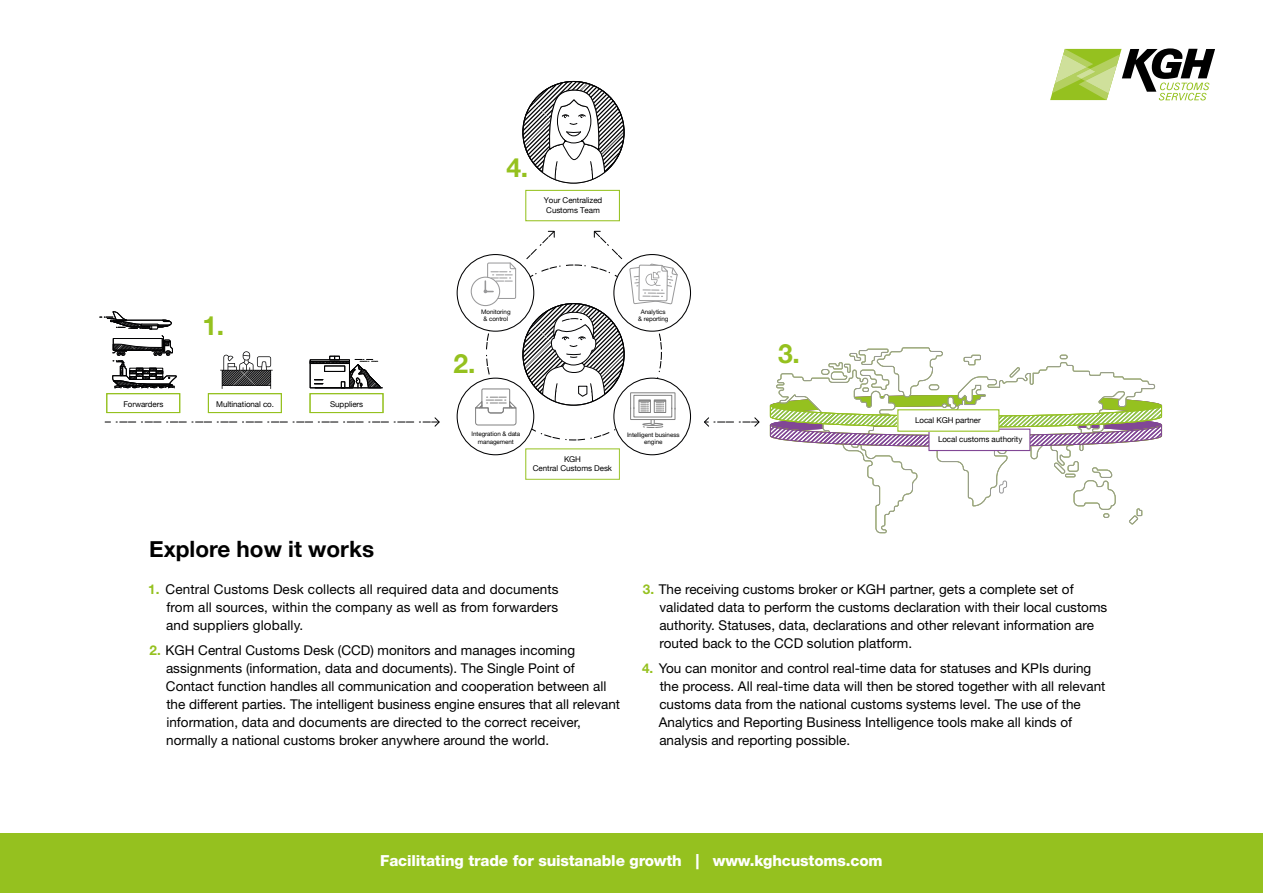
<style>
.page{position:relative;width:1263px;height:893px;background:#fff}
.page>*{position:absolute;margin:0;border:0;box-sizing:border-box;transform-origin:0 0}
.t1{font:700 26.4px "Helvetica Neue";color:#95c11f}
.t2{font:700 22.5px "Helvetica Neue";color:#000}
.t3{font:800 15.3px "Helvetica Neue LT";letter-spacing:-.01em;color:#fff}
.t4{font:13.5px/18px "Helvetica Neue LT";color:#000}
.t5{font:7.95px/9.6px "Helvetica Neue";letter-spacing:-.01em;color:#000;text-align:center}
.t6{font:6.3px/7.6px "Helvetica Neue";letter-spacing:-.01em;color:#000;text-align:center}
.s1{font-weight:700;color:#95c11f}
</style>
<div class="page">
<div style="left:525px;top:448px;width:95px;height:32px;border:1px solid #95c11f"></div>
<div style="left:309px;top:393px;width:74px;height:20px;border:1px solid #95c11f"></div>
<div style="left:208px;top:393px;width:74px;height:20px;border:1px solid #95c11f"></div>
<div style="left:106px;top:393px;width:74px;height:20px;border:1px solid #95c11f"></div>
<svg style="left:105px;top:417px;width:335px;height:10px"></svg>
<svg style="left:704px;top:417px;width:56px;height:10px"></svg>
<div style="left:310px;top:361px;width:40px;height:27px;border:1px solid #020203"></div>
<hr style="left:315px;top:388px;width:67px;height:1px;background:#020203">
<div style="left:310px;top:361px;width:40px;height:3px;border:1px solid #020203"></div>
<svg style="left:315px;top:379px;width:8px;height:5px"></svg>
<svg style="left:329px;top:356px;width:53px;height:33px"></svg>
<div style="left:324px;top:366px;width:21px;height:6px;border:1px solid #020203"></div>
<div style="left:526px;top:449px;width:93px;height:30px;background:#fff"></div>
<div style="left:471px;top:277px;width:29px;height:29px;border:1px solid #989899;border-radius:50%"></div>
<svg style="left:220px;top:351px;width:53px;height:38px"></svg>
<svg style="left:473px;top:81px;width:205px;height:371px"></svg>
<svg style="left:769px;top:347px;width:393px;height:187px"></svg>
<div style="left:929px;top:429px;width:101px;height:21px;background:#fff"></div>
<div style="left:928px;top:429px;width:102px;height:22px;border:1px solid #814795"></div>
<div style="left:898px;top:410px;width:101px;height:21px;background:#fff"></div>
<div style="left:897px;top:409px;width:102px;height:23px;border:1px solid #95c11f"></div>
<svg style="left:222px;top:370px;width:49px;height:15px"></svg>
<svg style="left:100px;top:311px;width:77px;height:77px"></svg>
<div style="left:0;top:833px;width:1263px;height:60px;background:#95c11f"></div>
<svg style="left:1050px;top:48px;width:165px;height:52px"></svg>
<p class="t5" style="left:123px;top:399px;width:41px">Forwarders</p>
<h1 class="t1" style="left:202px;top:304px;width:23px">1.</h1>
<p class="t5" style="left:216px;top:399px;width:59px">Multinational co.</p>
<p class="t5" style="left:330px;top:399px;width:35px">Suppliers</p>
<h1 class="t1" style="left:506px;top:147px;width:23px">4.</h1>
<p class="t5" style="left:544px;top:196px;width:60px">Your Centralized<br>Customs Team</p>
<p class="t6" style="left:481px;top:308px;width:31px">Monitoring &amp; control</p>
<p class="t6" style="left:638px;top:308px;width:32px">Analytics<br>&amp; reporting</p>
<h1 class="t1" style="left:453px;top:343px;width:23px">2.</h1>
<h1 class="t1" style="left:778px;top:333px;width:23px">3.</h1>
<p class="t5" style="left:915px;top:416px;width:67px">Local KGH partner</p>
<p class="t6" style="left:471px;top:431px;width:50px">Integration &amp; data management</p>
<p class="t6" style="left:627px;top:431px;width:54px">Intelligent business engine</p>
<p class="t5" style="left:938px;top:435px;width:86px">Local customs authority</p>
<p class="t5" style="left:533px;top:454px;width:81px">KGH<br>Central Customs Desk</p>
<h2 class="t2" style="left:149px;top:531px;width:226px">Explore how it works</h2>
<p class="t4" style="left:166px;top:580px;width:394px;text-align:justify;text-indent:-18px"><span class="s1">1.</span> Central Customs Desk collects all required data and documents from all sources, within the company as well as from forwarders and suppliers globally.</p>
<p class="t4" style="left:166px;top:641px;width:456px;text-indent:-16px"><span class="s1">2.</span> KGH Central Customs Desk (CCD) monitors and manages incoming assignments (information, data and documents). The Single Point of Contact function handles all communication and cooperation between all the different parties. The intelligent business engine ensures that all relevant information, data and documents are directed to the correct receiver, normally a national customs broker anywhere around the world.</p>
<p class="t4" style="left:659px;top:580px;width:449px;text-indent:-16px"><span class="s1">3.</span> The receiving customs broker or KGH partner, gets a complete set of validated data to perform the customs declaration with their local customs authority. Statuses, data, declarations and other relevant information are routed back to the CCD solution platform.</p>
<p class="t4" style="left:659px;top:659px;width:448px;text-indent:-17px"><span class="s1">4.</span> You can monitor and control real-time data for statuses and KPIs during the process. All real-time data will then be stored together with all relevant customs data from the national customs systems level. The use of the Analytics and Reporting Business Intelligence tools make all kinds of analysis and reporting possible.</p>
<p class="t3" style="left:380px;top:851px;width:504px">Facilitating trade for suistanable growth | www.kghcustoms.com</p>
</div>
